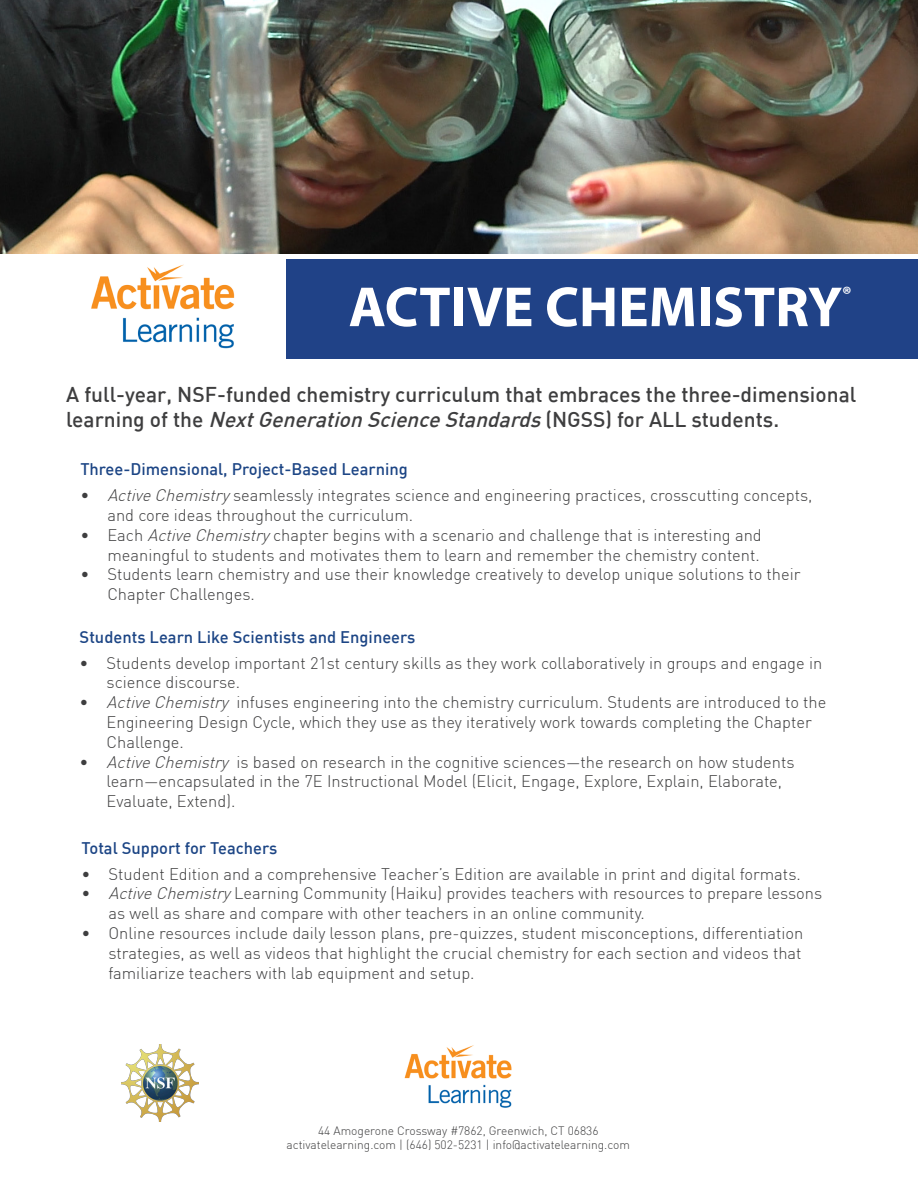
<style>
.page{position:relative;width:918px;height:1188px;background:#fff}
.page>*{position:absolute;margin:0;border:0;box-sizing:border-box;transform-origin:0 0}
.t1{font:700 57px "Myriad Pro";color:#fff}
.t2{font:500 21px/25.2px "DIN";color:#3e3e3f}
.t3{font:700 21px "Myriad Pro";color:#fff}
.t4{font:300 16.5px/19.8px "DIN";color:#3e3e3f}
.t5{font:500 16.5px "DIN";color:#1c4585}
.t6{font:300 12px "DIN";color:#3e3e3f}
.s1{font-style:italic}
</style>
<div class="page">
<img style="left:91px;top:264px;width:144px;height:85px">
<div style="left:287px;top:260px;width:631px;height:99px;background:#204287"></div>
<img style="left:0;top:0;width:918px;height:253px">
<img style="left:404px;top:1045px;width:108px;height:63px">
<img style="left:121px;top:1044px;width:77px;height:77px">
<p class="t1" style="left:349px;top:270px;width:495px">ACTIVE CHEMISTRY</p>
<p class="t3" style="left:842px;top:280px;width:11px">®</p>
<p class="t2" style="left:66px;top:381px;width:792px">A full-year, NSF-funded chemistry curriculum that embraces the three-dimensional learning of the <span class="s1">NextGeneration ScienceStandards</span>(NGSS) for ALL students.</p>
<p class="t5" style="left:80px;top:459px;width:329px">Three-Dimensional, Project-Based Learning</p>
<p class="t4" style="left:107px;top:485px;width:707px;text-indent:-27px">• <span class="s1">ActiveChemistry</span>seamlessly integrates science and engineering practices, crosscutting concepts, and core ideas throughout the curriculum.</p>
<p class="t4" style="left:80px;top:525px;width:683px;text-align:right">• Each <span class="s1">ActiveChemistry</span>chapter begins with a scenario and challenge that is interesting and meaningful to students and motivates them to learn and remember the chemistry content.</p>
<p class="t4" style="left:107px;top:564px;width:695px;text-indent:-27px">• Students learn chemistry and use their knowledge creatively to develop unique solutions to their<br>Chapter Challenges.</p>
<p class="t5" style="left:80px;top:626px;width:337px">Students Learn Like Scientists and Engineers</p>
<p class="t4" style="left:107px;top:653px;width:717px;text-indent:-27px">• Students develop important 21st century skills as they work collaboratively in groups and engage in science discourse.</p>
<p class="t4" style="left:107px;top:692px;width:721px;text-indent:-27px">• <span class="s1">ActiveChemistry</span> infuses engineering into the chemistry curriculum. Students are introduced to the<br>Engineering Design Cycle, which they use as they iteratively work towards completing the Chapter<br>Challenge.</p>
<p class="t4" style="left:107px;top:752px;width:689px;text-indent:-27px">• <span class="s1">ActiveChemistry</span> is based on research in the cognitive sciences—the research on how students learn—encapsulated in the 7E Instructional Model (Elicit, Engage, Explore, Explain, Elaborate,<br>Evaluate, Extend).</p>
<p class="t5" style="left:81px;top:837px;width:197px">Total Support for Teachers</p>
<p class="t4" style="left:81px;top:864px;width:721px">• Student Edition and a comprehensive Teacher’s Edition are available in print and digital formats.</p>
<p class="t4" style="left:108px;top:883px;width:715px;text-indent:-27px">• <span class="s1">ActiveChemistry</span>Learning Community (Haiku) provides teachers with resources to prepare lessons as well as share and compare with other teachers in an online community.</p>
<p class="t4" style="left:108px;top:923px;width:696px;text-align:justify;text-indent:-27px">• Online resources include daily lesson plans, pre-quizzes, student misconceptions, differentiation strategies, as well as videos that highlight the crucial chemistry for each section and videos that familiarize teachers with lab equipment and setup.</p>
<p class="t6" style="left:318px;top:1123px;width:282px">44 Amogerone Crossway #7862, Greenwich, CT 06836</p>
<p class="t6" style="left:286px;top:1137px;width:345px">activatelearning.com | (646) 502-5231 | info@activatelearning.com</p>
</div>
